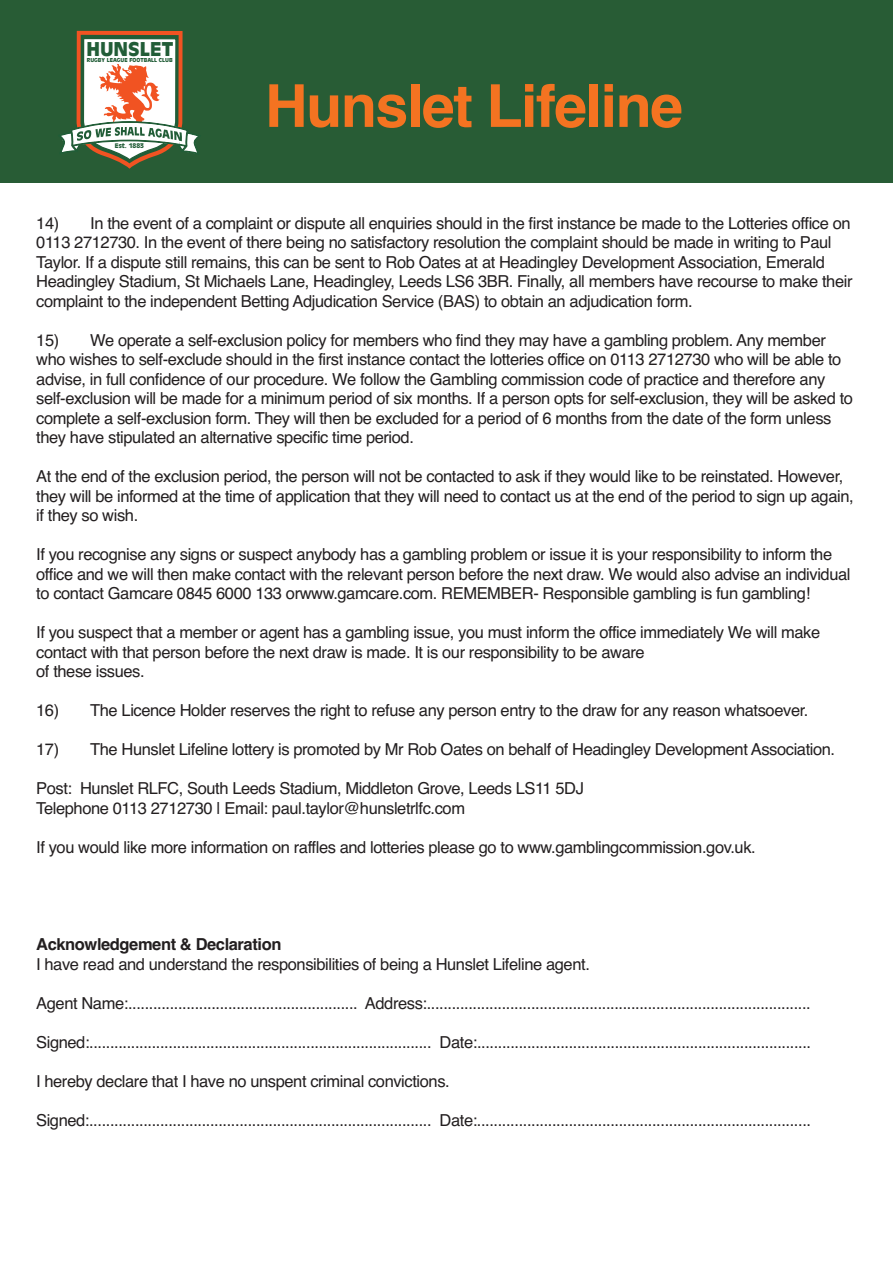
<style>
.page{position:relative;width:893px;height:1263px;background:#fff}
.page>*{position:absolute;margin:0;border:0;box-sizing:border-box;transform-origin:0 0}
.t1{font:700 59.1px "Helvetica";letter-spacing:-.025em;color:#f47321}
.t2{font:900 18.9px "Antique Olive Std";color:#215d37}
.t3{font:16.5px/19.5px "Helvetica";letter-spacing:-.025em;color:#231f20}
.t4{font:700 16.5px "Helvetica";letter-spacing:-.025em;color:#231f20}
.t5{font:900 6.3px "Antique Olive Std";color:#215d37}
.t6{font:900 5.4px "Antique Olive Std";color:#215d37}
</style>
<div class="page">
<div style="left:0;top:0;width:893px;height:183px;background:#285c35"></div>
<svg style="left:61px;top:31px;width:137px;height:138px"></svg>
<p class="t2" style="left:86px;top:41px;width:88px">HUNSLET</p>
<p class="t6" style="left:87px;top:58px;width:87px">RUGBY LEAGUE FOOTBALL CLUB</p>
<p class="t5" style="left:115px;top:143px;width:31px">Est. 1883</p>
<h1 class="t1" style="left:265px;top:72px;width:420px">Hunslet Lifeline</h1>
<p class="t3" style="left:36px;top:213px;width:818px">14) In the event of a complaint or dispute all enquiries should in the first instance be made to the Lotteries office on 0113 2712730. In the event of there being no satisfactory resolution the complaint should be made in writing to Paul Taylor. If a dispute still remains, this can be sent to Rob Oates at at Headingley Development Association, Emerald Headingley Stadium, St Michaels Lane, Headingley, Leeds LS6 3BR. Finally, all members have recourse to make their complaint to the independent Betting Adjudication Service (BAS) to obtain an adjudication form.</p>
<p class="t3" style="left:36px;top:330px;width:818px">15) We operate a self-exclusion policy for members who find they may have a gambling problem. Any member who wishes to self-exclude should in the first instance contact the lotteries office on 0113 2712730 who will be able to advise, in full confidence of our procedure. We follow the Gambling commission code of practice and therefore any self-exclusion will be made for a minimum period of six months. If a person opts for self-exclusion, they will be asked to complete a self-exclusion form. They will then be excluded for a period of 6 months from the date of the form unless they have stipulated an alternative specific time period.</p>
<p class="t3" style="left:36px;top:467px;width:819px">At the end of the exclusion period, the person will not be contacted to ask if they would like to be reinstated. However, they will be informed at the time of application that they will need to contact us at the end of the period to sign up again, if they so wish.</p>
<p class="t3" style="left:36px;top:545px;width:816px">If you recognise any signs or suspect anybody has a gambling problem or issue it is your responsibility to inform the office and we will then make contact with the relevant person before the next draw. We would also advise an individual to contact Gamcare 0845 6000 133 orwww.gamcare.com. REMEMBER- Responsible gambling is fun gambling!</p>
<p class="t3" style="left:36px;top:623px;width:785px">If you suspect that a member or agent has a gambling issue, you must inform the office immediately We will make contact with that person before the next draw is made. It is our responsibility to be aware<br>of these issues.</p>
<p class="t3" style="left:36px;top:701px;width:774px">16) The Licence Holder reserves the right to refuse any person entry to the draw for any reason whatsoever.</p>
<p class="t3" style="left:36px;top:740px;width:800px">17) The Hunslet Lifeline lottery is promoted by Mr Rob Oates on behalf of Headingley Development Association.</p>
<p class="t3" style="left:36px;top:779px;width:549px">Post: Hunslet RLFC, South Leeds Stadium, Middleton Grove, Leeds LS11 5DJ<br>Telephone 0113 2712730 | Email: paul.taylor@hunsletrlfc.com</p>
<p class="t3" style="left:36px;top:837px;width:721px">If you would like more information on raffles and lotteries please go to www.gamblingcommission.gov.uk.</p>
<p class="t4" style="left:36px;top:935px;width:247px">Acknowledgement &amp; Declaration</p>
<p class="t3" style="left:36px;top:954px;width:555px">I have read and understand the responsibilities of being a Hunslet Lifeline agent.</p>
<p class="t3" style="left:36px;top:993px;width:776px">Agent Name:....................................................... Address:............................................................................................</p>
<p class="t3" style="left:36px;top:1032px;width:776px">Signed:.................................................................................. Date:................................................................................</p>
<p class="t3" style="left:36px;top:1071px;width:415px">I hereby declare that I have no unspent criminal convictions.</p>
<p class="t3" style="left:36px;top:1110px;width:776px">Signed:.................................................................................. Date:................................................................................</p>
</div>
